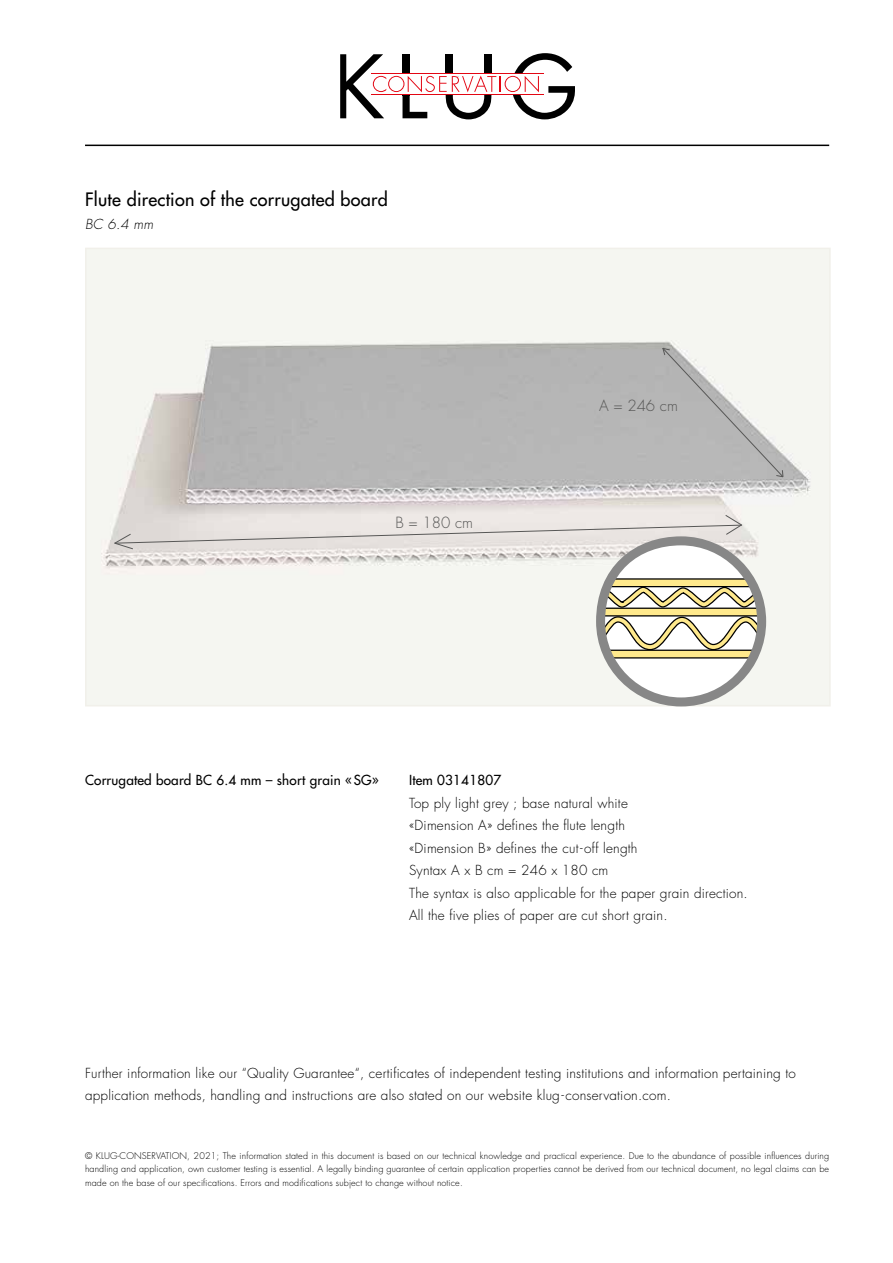
<style>
.page{position:relative;width:893px;height:1263px;background:#fff}
.page>*{position:absolute;margin:0;border:0;box-sizing:border-box;transform-origin:0 0}
.t1{font:500 18px "Futura Std";letter-spacing:.015em;color:#000}
.t2{font:300 15px "Futura Std";color:#575756}
.t3{font:300 13.5px/22.5px "Futura Std";letter-spacing:.015em;color:#000}
.t4{font:500 13.5px "Futura Std";letter-spacing:.015em;color:#000}
.t5{font:italic 300 13.5px "Futura Std";color:#000}
.t6{font:300 9px/13.5px "Futura Std";letter-spacing:.015em;color:#000;text-align:justify}
</style>
<div class="page">
<img style="left:88px;top:251px;width:740px;height:452px">
<div style="left:85px;top:248px;width:746px;height:458px;border:2px solid #f1f0ea"></div>
<hr style="left:85px;top:145px;width:744px;height:1px;background:#000">
<svg style="left:340px;top:53px;width:234px;height:66px"></svg>
<div style="left:601px;top:541px;width:161px;height:161px;background:#fff;border-radius:50%"></div>
<svg style="left:601px;top:578px;width:161px;height:80px"></svg>
<div style="left:596px;top:536px;width:170px;height:170px;border:9px solid #878787;border-radius:50%"></div>
<svg style="left:114px;top:514px;width:629px;height:36px"></svg>
<svg style="left:662px;top:347px;width:122px;height:131px"></svg>
<h1 class="t1" style="left:85px;top:188px;width:304px">Flute direction of the corrugated board</h1>
<p class="t5" style="left:85px;top:216px;width:70px">BC 6.4 mm</p>
<p class="t2" style="left:395px;top:513px;width:79px">B = 180 cm</p>
<p class="t2" style="left:599px;top:397px;width:80px">A = 246 cm</p>
<p class="t4" style="left:85px;top:772px;width:295px">Corrugated board BC 6.4 mm – short grain «SG»</p>
<p class="t4" style="left:409px;top:772px;width:94px">Item 03141807</p>
<p class="t3" style="left:409px;top:792px;width:340px">Top ply light grey ; base natural white<br>«Dimension A» defines the flute length<br>«Dimension B» defines the cut-off length<br>Syntax A x B cm = 246 x 180 cm<br>The syntax is also applicable for the paper grain direction.<br>All the five plies of paper are cut short grain.</p>
<p class="t3" style="left:85px;top:1062px;width:712px">Further information like our “Quality Guarantee“, certificates of independent testing institutions and information pertaining to application methods, handling and instructions are also stated on our website klug-conservation.com.</p>
<p class="t6" style="left:85px;top:1149px;width:746px">© KLUG-CONSERVATION, 2021; The information stated in this document is based on our technical knowledge and practical experience. Due to the abundance of possible influences during handling and application, own customer testing is essential. A legally binding guarantee of certain application properties cannot be derived from our technical document, no legal claims can be made on the base of our specifications. Errors and modifications subject to change without notice.</p>
</div>
